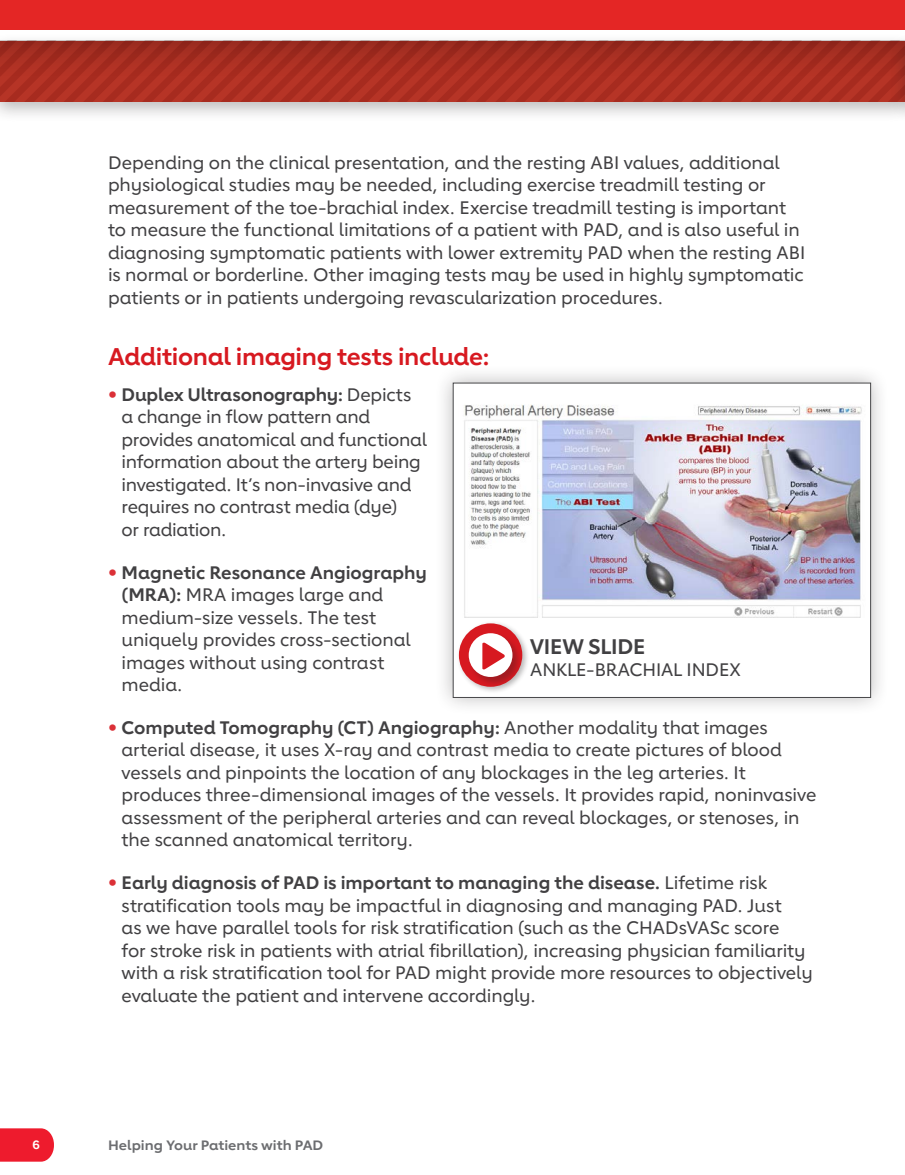
<style>
.page{position:relative;width:905px;height:1175px;background:#fff}
.page>*{position:absolute;margin:0;border:0;box-sizing:border-box;transform-origin:0 0}
.Level_2_Head{font:700 24px "Lub Dub";letter-spacing:-.015em;color:#d71920}
.Body_Text{font:700 21px "Lub Dub";letter-spacing:-.01em;color:#414042}
.Body_Text-2{font:500 18px/22.5px "Lub Dub";letter-spacing:-.005em;color:#414042}
.t1{font:700 13.5px "Lub Dub";color:#6c6d70;scale:1.05 1}
.t2{font:700 12px "Lub Dub";color:#fff;scale:1.05 1}
.s1{font-family:"Helvetica Neue LT Std";font-weight:700;color:#db3037}
.s2{font-weight:700}
</style>
<div class="page">
<div style="left:434px;top:364px;width:455px;height:352px;background:#231f20;opacity:.3"></div>
<div style="left:453px;top:383px;width:417px;height:314px;background:#fff"></div>
<img style="left:464px;top:404px;width:398px;height:214px">
<div style="left:456px;top:620px;width:73px;height:74px;background:#231f20;opacity:.3"></div>
<div style="left:459px;top:623px;width:63px;height:63px;background:#d71920;border-radius:50%"></div>
<div style="left:468px;top:632px;width:54px;height:55px;background:#231f20;opacity:.3"></div>
<div style="left:468px;top:633px;width:44px;height:44px;background:#fff;border-radius:50%"></div>
<svg style="left:482px;top:642px;width:23px;height:28px"></svg>
<svg style="left:0;top:1128px;width:54px;height:33px;background:#ee2839"></svg>
<div style="left:0;top:32px;width:904px;height:91px;background:#231f20;opacity:.3"></div>
<div style="left:889px;top:32px;width:15px;height:91px;background:#231f20;opacity:.3"></div>
<svg style="left:0;top:41px;width:905px;height:60px;background:#a72d20"></svg>
<div style="left:0;top:0;width:904px;height:30px;background:#e42625"></div>
<p class="Body_Text-2" style="left:108px;top:151px;width:698px">Depending on the clinical presentation, and the resting ABI values, additional physiological studies may be needed, including exercise treadmill testing or measurement of the toe-brachial index. Exercise treadmill testing is important to measure the functional limitations of a patient with PAD, and is also useful in diagnosing symptomatic patients with lower extremity PAD when the resting ABI is normal or borderline. Other imaging tests may be used in highly symptomatic patients or in patients undergoing revascularization procedures.</p>
<h3 class="Level_2_Head" style="left:108px;top:342px;width:383px">Additional imaging tests include:</h3>
<p class="Body_Text-2" style="left:122px;top:383px;width:307px;text-indent:-14px"><span class="s1">•</span> <span class="s2">Duplex Ultrasonography:</span> Depicts a change in flow pattern and provides anatomical and functional information about the artery being investigated. It’s non-invasive and requires no contrast media (dye)<br>or radiation.</p>
<p class="Body_Text-2" style="left:122px;top:561px;width:307px;text-indent:-14px"><span class="s1">•</span> <span class="s2">Magnetic Resonance Angiography (MRA):</span> MRA images large and medium-size vessels. The test uniquely provides cross-sectional images without using contrast media.</p>
<p class="Body_Text-2" style="left:122px;top:716px;width:696px;text-indent:-14px"><span class="s1">•</span> <span class="s2">Computed Tomography (CT) Angiography:</span> Another modality that images arterial disease, it uses X-ray and contrast media to create pictures of blood vessels and pinpoints the location of any blockages in the leg arteries. It produces three-dimensional images of the vessels. It provides rapid, noninvasive assessment of the peripheral arteries and can reveal blockages, or stenoses, in the scanned anatomical territory.</p>
<p class="Body_Text-2" style="left:122px;top:871px;width:692px;text-indent:-14px"><span class="s1">•</span> <span class="s2">Early diagnosis of PAD is important to managing the disease.</span> Lifetime risk stratification tools may be impactful in diagnosing and managing PAD. Just<br>as we have parallel tools for risk stratification (such as the CHADsVASc score<br>for stroke risk in patients with atrial fibrillation), increasing physician familiarity with a risk stratification tool for PAD might provide more resources to objectively evaluate the patient and intervene accordingly.</p>
<p class="Body_Text" style="left:530px;top:633px;width:116px">VIEW SLIDE</p>
<p class="Body_Text-2" style="left:530px;top:658px;width:212px">ANKLE-BRACHIAL INDEX</p>
<p class="t2" style="left:32px;top:1137px;width:9px">6</p>
<p class="t1" style="left:108px;top:1136px;width:206px">Helping Your Patients with PAD</p>
</div>
